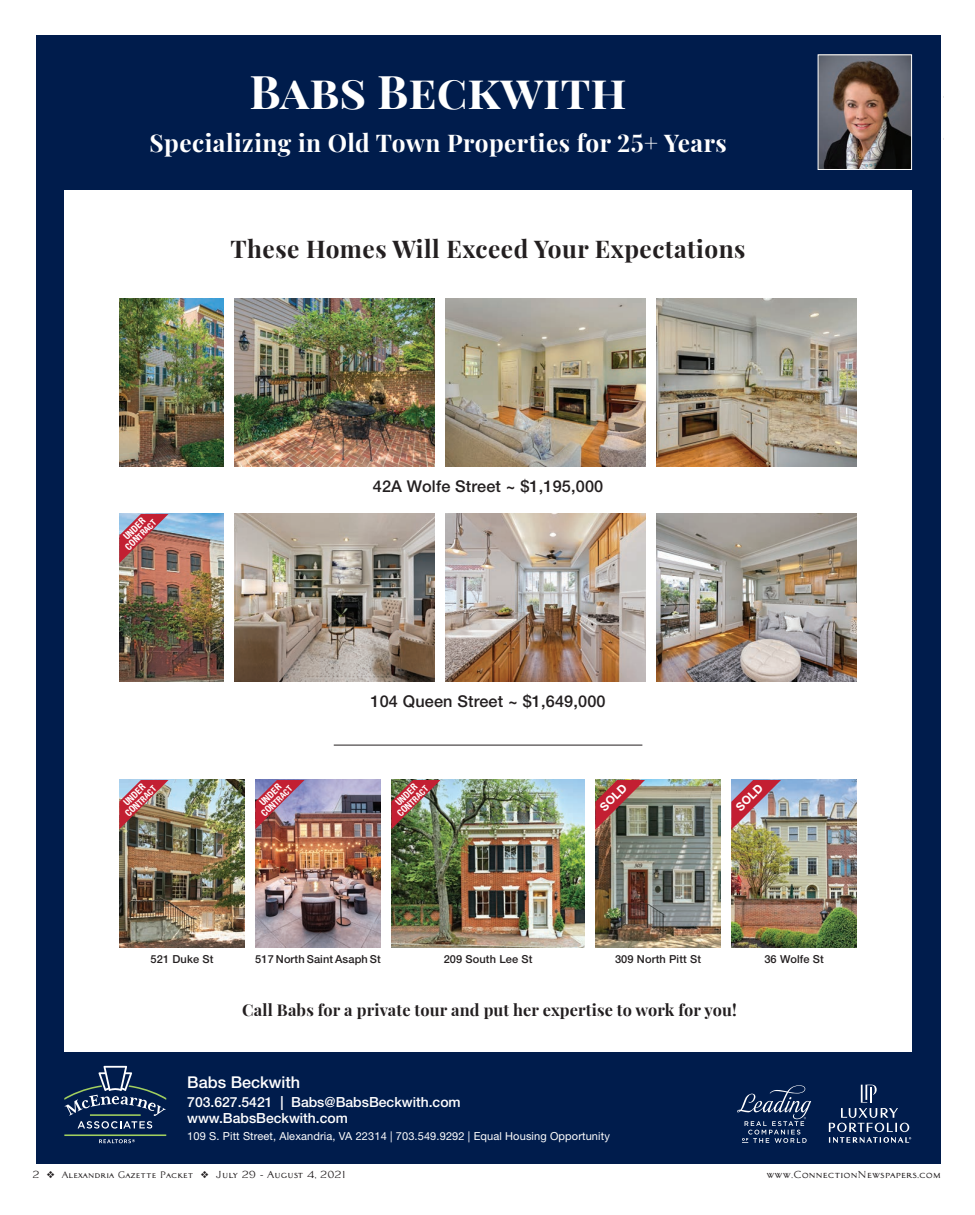
<style>
.page{position:relative;width:975px;height:1215px;background:#fff}
.page>*{position:absolute;margin:0;border:0;box-sizing:border-box;transform-origin:0 0}
.t1{font:700 46.5px "Playfair Display";letter-spacing:.11em;color:#fff}
.t2{font:700 24.38px "Playfair Display";letter-spacing:.02em;color:#fff}
.t3{font:700 24.38px "Playfair Display";letter-spacing:.02em;color:#231f20}
.t4{font:700 16.25px "Playfair Display";letter-spacing:.01em;color:#231f20}
.t5{font:500 16.25px "Helvetica Neue LT Std";letter-spacing:.01em;color:#231f20}
.t6{font:500 16.25px "Helvetica Neue LT Std";color:#fff}
.t7{font:500 14px/16.8px "Helvetica Neue LT Std";color:#fff}
.t8{font:700 11.62px "Helvetica Neue LT Std";color:#fff}
.t9{font:11px "Helvetica Neue LT Std";letter-spacing:.01em;color:#fff}
.t10{font:500 11px "Helvetica Neue LT Std";letter-spacing:.01em;color:#231f20}
.t11{font:10px "Architect Bold V";color:#231f20}
.t12{font:700 condensed 9.62px "Helvetica Neue LT Std";color:#fff}
.t13{font:9.25px "Architect Bold V";color:#231f20}
.t14{font:700 condensed 8.75px "Helvetica Neue LT Std";color:#fff}
.s1{font-size:9.62px}
.s2{font-size:10px}
</style>
<div class="page">
<div style="left:36px;top:35px;width:905px;height:1129px;background:#001c4c"></div>
<div style="left:64px;top:191px;width:848px;height:861px;background:#fff"></div>
<svg style="left:99px;top:1139px;width:36px;height:4px"></svg>
<hr style="left:64px;top:1134px;width:102px;height:2px;background:#a1cf5f">
<svg style="left:64px;top:1066px;width:102px;height:63px"></svg>
<svg style="left:737px;top:1085px;width:74px;height:58px"></svg>
<svg style="left:829px;top:1085px;width:82px;height:58px"></svg>
<img style="left:820px;top:57px;width:90px;height:111px">
<div style="left:818px;top:55px;width:94px;height:115px;border:1px solid #fff"></div>
<img style="left:595px;top:780px;width:126px;height:167px">
<svg style="left:595px;top:780px;width:50px;height:50px;background:#9b5b53"></svg>
<img style="left:119px;top:780px;width:126px;height:167px">
<svg style="left:119px;top:780px;width:50px;height:49px;background:#a25f5d"></svg>
<img style="left:255px;top:780px;width:126px;height:167px">
<svg style="left:255px;top:780px;width:50px;height:49px;background:#a35871"></svg>
<img style="left:391px;top:780px;width:194px;height:167px">
<svg style="left:391px;top:780px;width:50px;height:49px;background:#8e5a4e"></svg>
<img style="left:731px;top:780px;width:126px;height:167px">
<svg style="left:731px;top:780px;width:50px;height:50px;background:#b1747e"></svg>
<hr style="left:334px;top:745px;width:308px;height:1px;background:#231f20">
<img style="left:656px;top:299px;width:201px;height:167px">
<img style="left:234px;top:299px;width:201px;height:167px">
<img style="left:119px;top:299px;width:105px;height:167px">
<img style="left:445px;top:299px;width:201px;height:167px">
<img style="left:445px;top:514px;width:201px;height:167px">
<img style="left:656px;top:514px;width:201px;height:167px">
<img style="left:119px;top:514px;width:105px;height:167px">
<img style="left:234px;top:514px;width:201px;height:167px">
<svg style="left:119px;top:514px;width:50px;height:49px;background:#ac5c62"></svg>
<h1 class="t1" style="left:249px;top:55px;width:379px">Babs Beckwith</h1>
<h2 class="t2" style="left:149px;top:124px;width:579px">Specializing in Old Town Properties for 25+ Years</h2>
<h2 class="t3" style="left:231px;top:230px;width:516px">These Homes Will Exceed Your Expectations</h2>
<p class="t12" style="left:121px;top:534px;width:28px;rotate:-45deg">UNDER</p>
<p class="t14" style="left:123px;top:545px;width:41px;rotate:-45deg"><span class="s1">CON</span>TRACT</p>
<h3 class="t5" style="left:373px;top:476px;width:232px">42A Wolfe Street ~ $1,195,000</h3>
<p class="t12" style="left:121px;top:800px;width:28px;rotate:-45deg">UNDER</p>
<p class="t14" style="left:123px;top:811px;width:41px;rotate:-45deg"><span class="s1">CON</span>TRACT</p>
<p class="t12" style="left:257px;top:800px;width:28px;rotate:-45deg">UNDER</p>
<p class="t14" style="left:259px;top:811px;width:41px;rotate:-45deg"><span class="s1">CON</span>TRACT</p>
<h3 class="t5" style="left:371px;top:691px;width:237px">104 Queen Street ~ $1,649,000</h3>
<p class="t12" style="left:393px;top:800px;width:28px;rotate:-45deg">UNDER</p>
<p class="t14" style="left:395px;top:811px;width:41px;rotate:-45deg"><span class="s1">CON</span>TRACT</p>
<p class="t8" style="left:597px;top:804px;width:34px;rotate:-45deg">SOLD</p>
<p class="t8" style="left:733px;top:804px;width:34px;rotate:-45deg">SOLD</p>
<p class="t10" style="left:151px;top:952px;width:64px">521 Duke St</p>
<p class="t10" style="left:255px;top:952px;width:127px">517 North Saint Asaph St</p>
<p class="t10" style="left:444px;top:952px;width:90px">209 South Lee St</p>
<p class="t10" style="left:615px;top:952px;width:88px">309 North Pitt St</p>
<p class="t10" style="left:764px;top:952px;width:61px">36 Wolfe St</p>
<h3 class="t4" style="left:242px;top:997px;width:496px">Call Babs for a private tour and put her expertise to work for you!</h3>
<h3 class="t6" style="left:187px;top:1073px;width:115px">Babs Beckwith</h3>
<p class="t7" style="left:187px;top:1093px;width:275px">703.627.5421 | Babs@BabsBeckwith.com www.BabsBeckwith.com</p>
<p class="t9" style="left:187px;top:1129px;width:424px">109 S. Pitt Street, Alexandria, VA 22314 | 703.549.9292 | Equal Housing Opportunity</p>
<p class="t13" style="left:32px;top:1170px;width:315px"><span class="s2">2</span> ❖ Alexandria Gazette Packet ❖ <span class="s2">July 29 - August 4, 2021</span></p>
<p class="t11" style="left:766px;top:1169px;width:176px">www.ConnectionNewspapers.com</p>
</div>
